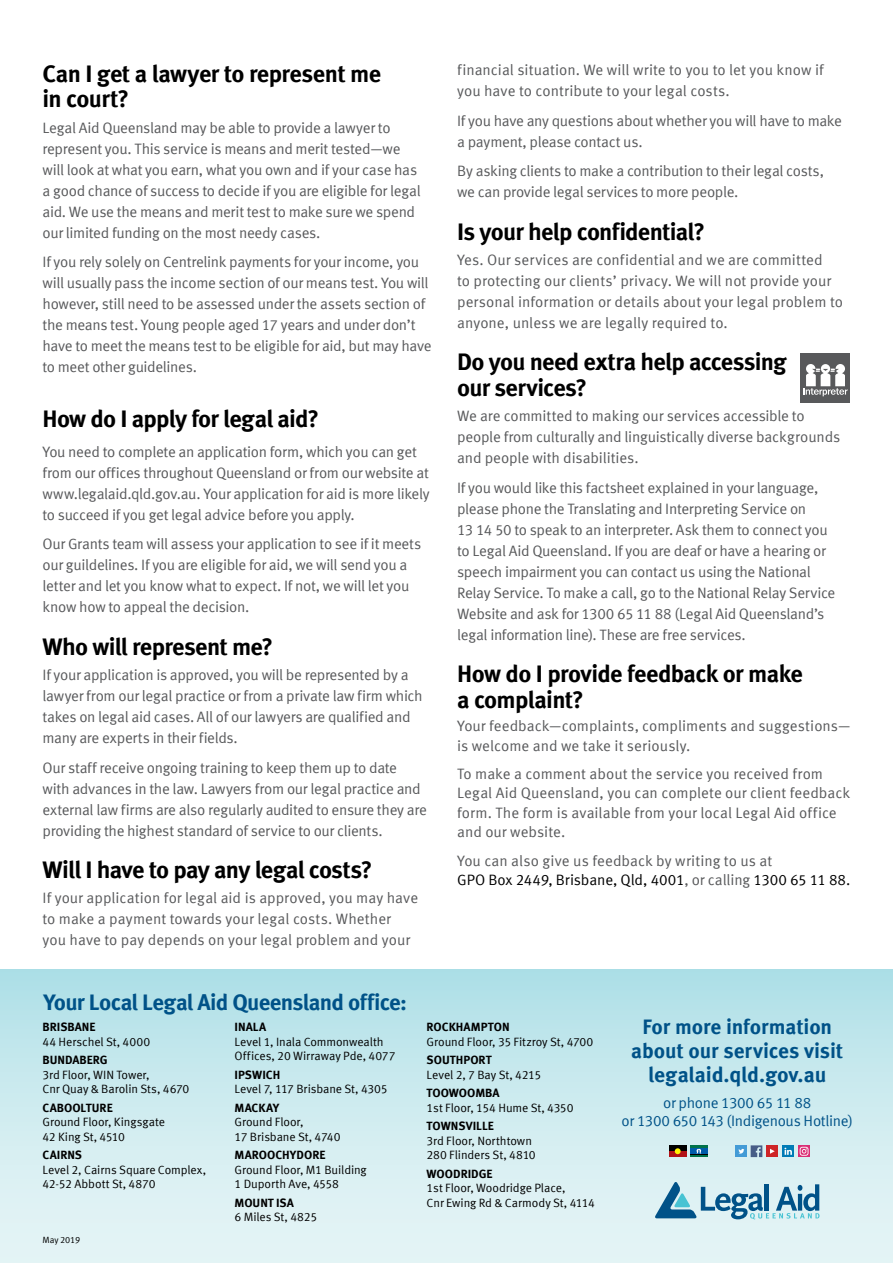
<style>
.page{position:relative;width:893px;height:1263px;background:#fff}
.page>*{position:absolute;margin:0;border:0;box-sizing:border-box;transform-origin:0 0}
.t1{font:700 24px/25.5px "Meta Offc";letter-spacing:-.03em;color:#000}
.t2{font:700 22.5px "Meta Offc";letter-spacing:-.03em;color:#005288}
.t3{font:700 21.3px "Meta Offc";letter-spacing:-.005em;color:#005288}
.t4{font:700 21px/24px "Meta Offc";letter-spacing:-.005em;color:#005288;text-align:center}
.t5{font:15px/21px "Meta Offc Norm";letter-spacing:-.02em;color:#58595b}
.t6{font:15px/21px "Meta Offc Norm";color:#58595b}
.t7{font:15px/18px "Meta Offc Norm";letter-spacing:-.025em;color:#005288;text-align:center}
.t8{font:12px/14.4px "Meta Offc Norm";letter-spacing:-.01em;color:#000}
.t9{font:700 12px "Meta Offc";color:#000}
.t10{font:9px "Meta Offc Norm";letter-spacing:-.01em;color:#000}
.s1{color:#000}
</style>
<div class="page">
<div style="left:800px;top:353px;width:50px;height:50px;background:#58595b"></div>
<svg style="left:803px;top:364px;width:45px;height:32px"></svg>
<div style="left:0;top:970px;width:893px;height:293px;background:linear-gradient(to bottom,#b1e0e8,#eaf6f7)"></div>
<svg style="left:655px;top:1181px;width:164px;height:38px;background:#90bccf"></svg>
<div style="left:735px;top:1145px;width:12px;height:12px;background:#439bd6"></div>
<svg style="left:738px;top:1149px;width:6px;height:4px"></svg>
<div style="left:766px;top:1145px;width:12px;height:12px;background:#ce2427"></div>
<svg style="left:770px;top:1149px;width:5px;height:5px"></svg>
<svg style="left:751px;top:1145px;width:11px;height:12px"></svg>
<div style="left:782px;top:1145px;width:12px;height:12px;background:#007bb6"></div>
<svg style="left:784px;top:1148px;width:8px;height:7px"></svg>
<svg style="left:798px;top:1145px;width:12px;height:12px"></svg>
<svg style="left:800px;top:1147px;width:8px;height:9px"></svg>
<div style="left:669px;top:1145px;width:17px;height:6px;background:#000"></div>
<div style="left:669px;top:1151px;width:17px;height:6px;background:#b11116"></div>
<svg style="left:675px;top:1148px;width:6px;height:6px"></svg>
<svg style="left:690px;top:1145px;width:17px;height:12px"></svg>
<div style="left:690px;top:1148px;width:17px;height:6px;background:#005baa"></div>
<svg style="left:696px;top:1149px;width:5px;height:5px"></svg>
<h1 class="t1" style="left:43px;top:62px;width:340px">Can I get a lawyer to represent me in court?</h1>
<p class="t5" style="left:43px;top:117px;width:380px">Legal Aid Queensland may be able to provide a lawyer to represent you. This service is means and merit tested—we will look at what you earn, what you own and if your case has a good chance of success to decide if you are eligible for legal aid. We use the means and merit test to make sure we spend our limited funding on the most needy cases.</p>
<p class="t5" style="left:43px;top:252px;width:391px">If you rely solely on Centrelink payments for your income, you will usually pass the income section of our means test. You will however, still need to be assessed under the assets section of the means test. Young people aged 17 years and under don’t have to meet the means test to be eligible for aid, but may have to meet other guidelines.</p>
<h1 class="t1" style="left:43px;top:407px;width:278px">How do I apply for legal aid?</h1>
<p class="t5" style="left:43px;top:441px;width:389px">You need to complete an application form, which you can get from our offices throughout Queensland or from our website at www.legalaid.qld.gov.au. Your application for aid is more likely to succeed if you get legal advice before you apply.</p>
<p class="t5" style="left:43px;top:534px;width:380px">Our Grants team will assess your application to see if it meets our guildelines. If you are eligible for aid, we will send you a letter and let you know what to expect. If not, we will let you know how to appeal the decision.</p>
<h1 class="t1" style="left:43px;top:634px;width:232px">Who will represent me?</h1>
<p class="t5" style="left:43px;top:665px;width:382px">If your application is approved, you will be represented by a lawyer from our legal practice or from a private law firm which takes on legal aid cases. All of our lawyers are qualified and many are experts in their fields.</p>
<p class="t5" style="left:43px;top:757px;width:386px">Our staff receive ongoing training to keep them up to date with advances in the law. Lawyers from our legal practice and external law firms are also regularly audited to ensure they are providing the highest standard of service to our clients.</p>
<h1 class="t1" style="left:43px;top:858px;width:331px">Will I have to pay any legal costs?</h1>
<p class="t6" style="left:43px;top:888px;width:377px">If your application for legal aid is approved, you may have to make a payment towards your legal costs. Whether you have to pay depends on your legal problem and your</p>
<h2 class="t2" style="left:43px;top:988px;width:365px">Your Local Legal Aid Queensland office:</h2>
<p class="t6" style="left:457px;top:60px;width:368px">financial situation. We will write to you to let you know if you have to contribute to your legal costs.</p>
<p class="t5" style="left:457px;top:110px;width:386px">If you have any questions about whether you will have to make a payment, please contact us.</p>
<p class="t5" style="left:457px;top:161px;width:368px">By asking clients to make a contribution to their legal costs, we can provide legal services to more people.</p>
<h1 class="t1" style="left:457px;top:219px;width:249px">Is your help confidential?</h1>
<p class="t6" style="left:457px;top:250px;width:387px">Yes. Our services are confidential and we are committed<br>to protecting our clients’ privacy. We will not provide your personal information or details about your legal problem to anyone, unless we are legally required to.</p>
<h1 class="t1" style="left:457px;top:350px;width:331px">Do you need extra help accessing our services?</h1>
<p class="t5" style="left:457px;top:406px;width:385px">We are committed to making our services accessible to people from culturally and linguistically diverse backgrounds and people with disabilities.</p>
<p class="t5" style="left:457px;top:477px;width:380px">If you would like this factsheet explained in your language, please phone the Translating and Interpreting Service on<br>13 14 50 to speak to an interpreter. Ask them to connect you to Legal Aid Queensland. If you are deaf or have a hearing or speech impairment you can contact us using the National Relay Service. To make a call, go to the National Relay Service Website and ask for 1300 65 11 88 (Legal Aid Queensland’s legal information line). These are free services.</p>
<h1 class="t1" style="left:457px;top:662px;width:347px">How do I provide feedback or make a complaint?</h1>
<p class="t6" style="left:457px;top:717px;width:395px;line-height:19.5px">Your feedback—complaints, compliments and suggestions— is welcome and we take it seriously.</p>
<p class="t6" style="left:457px;top:764px;width:395px;line-height:19.5px">To make a comment about the service you received from Legal Aid Queensland, you can complete our client feedback form. The form is available from your local Legal Aid office and our website.</p>
<p class="t6" style="left:457px;top:851px;width:395px;line-height:19.5px">You can also give us feedback by writing to us at<br><span class="s1">GPO Box 2449, Brisbane, Qld, 4001</span>, or calling <span class="s1">1300 65 11 88.</span></p>
<p class="t9" style="left:43px;top:1020px;width:55px">BRISBANE</p>
<p class="t8" style="left:43px;top:1034px;width:109px">44 Herschel St, 4000</p>
<p class="t9" style="left:43px;top:1053px;width:67px">BUNDABERG</p>
<p class="t8" style="left:43px;top:1067px;width:148px">3rd Floor, WIN Tower,<br>Cnr Quay &amp; Barolin Sts, 4670</p>
<p class="t9" style="left:43px;top:1100px;width:72px">CABOOLTURE</p>
<p class="t8" style="left:43px;top:1115px;width:124px">Ground Floor, Kingsgate<br>42 King St, 4510</p>
<p class="t9" style="left:43px;top:1148px;width:41px">CAIRNS</p>
<p class="t8" style="left:43px;top:1162px;width:165px">Level 2, Cairns Square Complex,<br>42-52 Abbott St, 4870</p>
<p class="t10" style="left:43px;top:1235px;width:65px">September 2015</p>
<p class="t10" style="left:43px;top:1235px;width:39px">May 2019</p>
<p class="t9" style="left:235px;top:1020px;width:33px">INALA</p>
<p class="t8" style="left:235px;top:1034px;width:162px">Level 1, Inala Commonwealth<br>Offices, 20 Wirraway Pde, 4077</p>
<p class="t9" style="left:235px;top:1067px;width:47px">IPSWICH</p>
<p class="t8" style="left:235px;top:1082px;width:154px">Level 7, 117 Brisbane St, 4305</p>
<p class="t9" style="left:235px;top:1100px;width:46px">MACKAY</p>
<p class="t8" style="left:235px;top:1115px;width:107px">Ground Floor,<br>17 Brisbane St, 4740</p>
<p class="t9" style="left:235px;top:1148px;width:92px">MAROOCHYDORE</p>
<p class="t8" style="left:235px;top:1162px;width:134px">Ground Floor, M1 Building<br>1 Duporth Ave, 4558</p>
<p class="t9" style="left:235px;top:1195px;width:61px">MOUNT ISA</p>
<p class="t8" style="left:235px;top:1210px;width:84px">6 Miles St, 4825</p>
<p class="t9" style="left:427px;top:1020px;width:85px">ROCKHAMPTON</p>
<p class="t8" style="left:427px;top:1034px;width:168px">Ground Floor, 35 Fitzroy St, 4700</p>
<p class="t9" style="left:427px;top:1053px;width:67px">SOUTHPORT</p>
<p class="t8" style="left:427px;top:1067px;width:116px">Level 2, 7 Bay St, 4215</p>
<p class="t9" style="left:427px;top:1086px;width:75px">TOOWOOMBA</p>
<p class="t8" style="left:427px;top:1101px;width:148px">1st Floor, 154 Hume St, 4350</p>
<p class="t9" style="left:427px;top:1119px;width:69px">TOWNSVILLE</p>
<p class="t8" style="left:427px;top:1134px;width:111px">3rd Floor, Northtown<br>280 Flinders St, 4810</p>
<p class="t9" style="left:427px;top:1166px;width:68px">WOODRIDGE</p>
<p class="t8" style="left:427px;top:1181px;width:170px">1st Floor, Woodridge Place,<br>Cnr Ewing Rd &amp; Carmody St, 4114</p>
<h3 class="t4" style="left:631px;top:1015px;width:213px">For more information about our services visit</h3>
<h3 class="t3" style="left:648px;top:1061px;width:180px">legalaid.qld.gov.au</h3>
<p class="t7" style="left:622px;top:1094px;width:233px">or phone 1300 65 11 88<br>or 1300 650 143 (Indigenous Hotline)</p>
</div>
